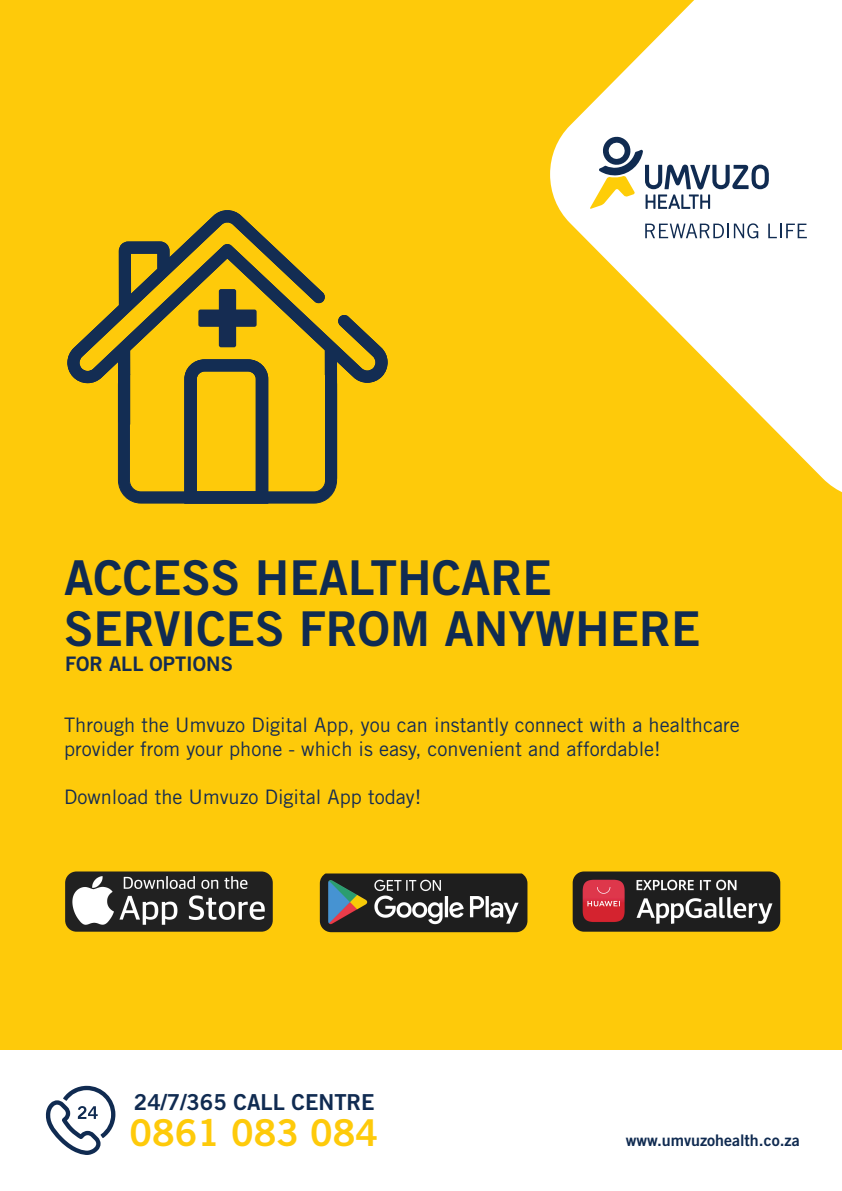
<style>
.page{position:relative;width:842px;height:1191px;background:#fff}
.page>*{position:absolute;margin:0;border:0;box-sizing:border-box;transform-origin:0 0}
.t1{font:48px/51px "Trade Gothic LT Std Bd 2";color:#102b51}
.t2{font:37px "Trade Gothic LT Std Bd 2";color:#feca0a}
.t3{font:22px "Trade Gothic LT Std Bd 2";color:#102b51}
.t4{font:20px/24px "Trade Gothic LT Std";color:#152c52}
.t5{font:20px "Trade Gothic LT Std Bd 2";color:#142c52}
.t6{font:16px "Trade Gothic LT Std Bd 2";color:#102b51}
</style>
<div class="page">
<div style="left:0;top:0;width:842px;height:1050px;background:#feca0a"></div>
<img style="left:320px;top:873px;width:207px;height:59px">
<svg style="left:550px;top:0;width:292px;height:492px;fill:#fff"></svg>
<svg style="left:645px;top:223px;width:113px;height:15px;background:#b6beca"></svg>
<svg style="left:768px;top:224px;width:39px;height:14px"></svg>
<svg style="left:45px;top:1085px;width:70px;height:70px"></svg>
<svg style="left:590px;top:136px;width:179px;height:73px;background:#d0d3d1"></svg>
<svg style="left:67px;top:210px;width:321px;height:174px"></svg>
<svg style="left:117px;top:359px;width:221px;height:145px"></svg>
<svg style="left:198px;top:289px;width:59px;height:58px"></svg>
<img style="left:65px;top:871px;width:208px;height:60px">
<img style="left:573px;top:871px;width:207px;height:60px">
<p class="t1" style="left:64px;top:551px;width:638px">ACCESS HEALTHCARE<br>SERVICES FROM ANYWHERE</p>
<p class="t5" style="left:65px;top:651px;width:169px">FOR ALL OPTIONS</p>
<p class="t4" style="left:64px;top:713px;width:677px">Through the Umvuzo Digital App, you can instantly connect with a healthcare provider from your phone - which is easy, convenient and affordable!</p>
<p class="t4" style="left:64px;top:785px;width:359px">Download the Umvuzo Digital App today!</p>
<p class="t3" style="left:134px;top:1088px;width:242px">24/7/365 CALL CENTRE</p>
<p class="t2" style="left:129px;top:1109px;width:250px">0861 083 084</p>
<p class="t6" style="left:626px;top:1130px;width:175px">www.umvuzohealth.co.za</p>
</div>
